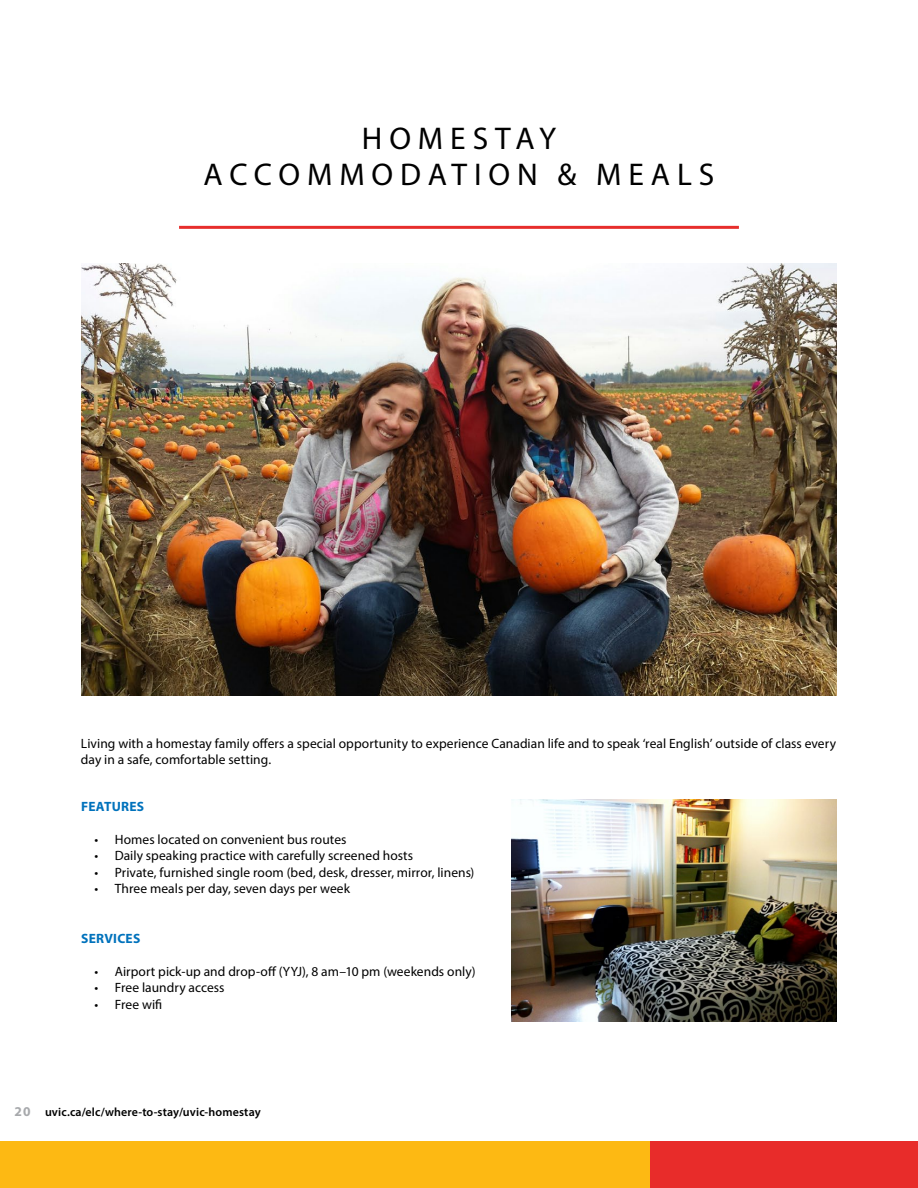
<style>
.page{position:relative;width:918px;height:1188px;background:#fff}
.page>*{position:absolute;margin:0;border:0;box-sizing:border-box;transform-origin:0 0}
.t1{font:31.5px/36px "Myriad Pro";letter-spacing:.22em;color:#000;text-align:center}
.t2{font:13.5px/16.5px "Myriad Pro";letter-spacing:.005em;color:#000}
.t3{font:700 13.5px "Myriad Pro";letter-spacing:.02em;color:#0072bc}
.t4{font:600 12px "Myriad Pro";letter-spacing:.01em;color:#000}
.s1{font-weight:700;font-size:13.5px;color:#a7a9ac}
</style>
<div class="page">
<img style="left:511px;top:800px;width:326px;height:222px">
<hr style="left:179px;top:226px;width:560px;height:3px;background:#e72e2c">
<img style="left:81px;top:264px;width:756px;height:432px">
<div style="left:0;top:1142px;width:668px;height:46px;background:#fdb913"></div>
<div style="left:650px;top:1142px;width:268px;height:46px;background:#e82c2a"></div>
<h1 class="t1" style="left:204px;top:120px;width:512px">HOMESTAY<br>ACCOMMODATION &amp; MEALS</h1>
<p class="t2" style="left:81px;top:735px;width:757px">Living with a homestay family offers a special opportunity to experience Canadian life and to speak ‘real English’ outside of class every day in a safe, comfortable setting.</p>
<p class="t3" style="left:81px;top:798px;width:65px">FEATURES</p>
<p class="t2" style="left:94px;top:831px;width:254px">• Homes located on convenient bus routes</p>
<p class="t2" style="left:94px;top:847px;width:320px">• Daily speaking practice with carefully screened hosts</p>
<p class="t2" style="left:94px;top:864px;width:381px">• Private, furnished single room (bed, desk, dresser, mirror, linens)</p>
<p class="t2" style="left:94px;top:880px;width:257px">• Three meals per day, seven days per week</p>
<p class="t3" style="left:81px;top:930px;width:61px">SERVICES</p>
<p class="t2" style="left:94px;top:963px;width:383px">• Airport pick-up and drop-off (YYJ), 8 am–10 pm (weekends only)</p>
<p class="t2" style="left:94px;top:979px;width:132px">• Free laundry access</p>
<p class="t2" style="left:94px;top:996px;width:69px">• Free wifi</p>
<p class="t4" style="left:14px;top:1105px;width:248px"><span class="s1">20</span> uvic.ca/elc/where-to-stay/uvic-homestay</p>
</div>
